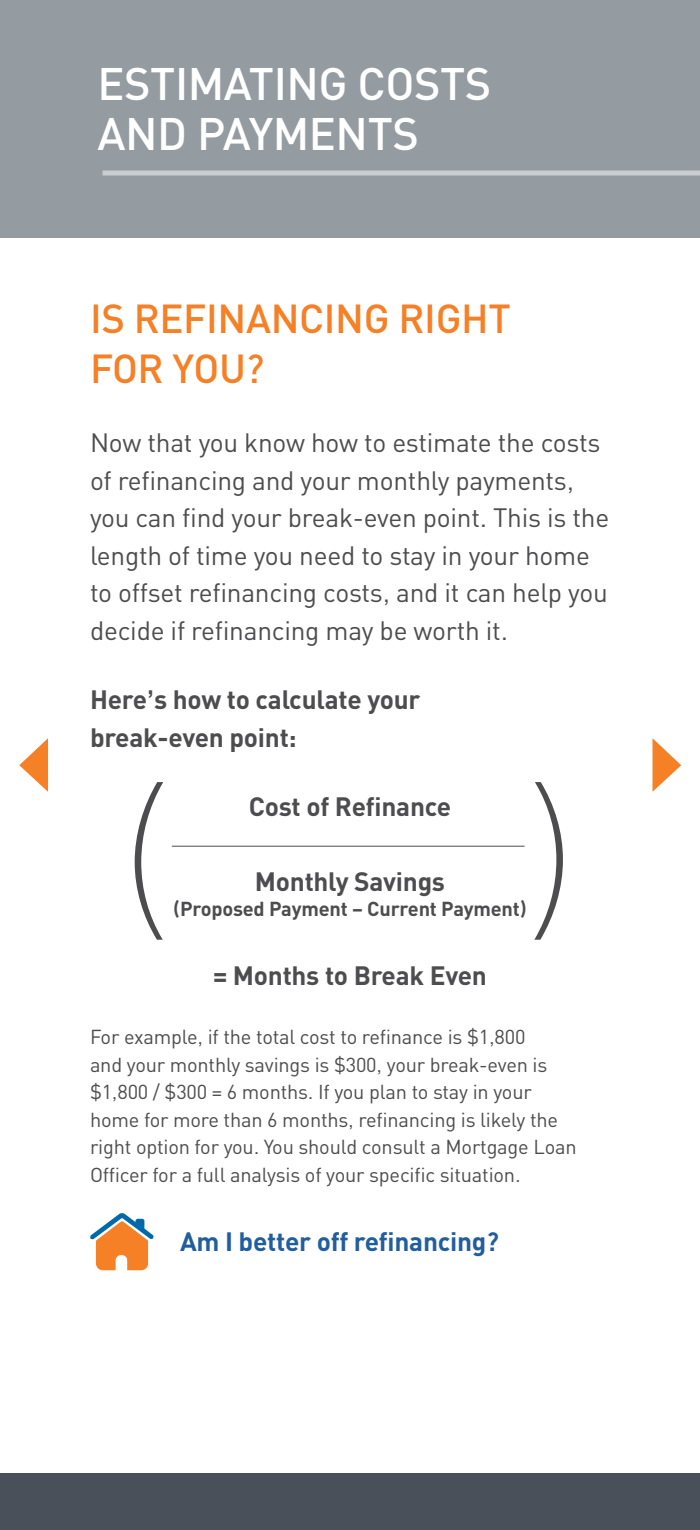
<style>
.page{position:relative;width:700px;height:1530px;background:#fff}
.page>*{position:absolute;margin:0;border:0;box-sizing:border-box;transform-origin:0 0}
.t1{font:100 172.25px "Helvetica Neue";color:#4d4d4f}
.t2{font:500 45px/50px "PNC Sans";letter-spacing:-.01em;color:#fff}
.t3{font:500 40px/50px "PNC Sans";letter-spacing:-.01em;color:#f58025}
.t4{font:26.25px/37.5px "PNC Sans";letter-spacing:-.01em;color:#4d4d4f}
.t5{font:700 26.25px/37.5px "PNC Sans";letter-spacing:-.01em;color:#4d4d4f}
.t6{font:700 26.25px "PNC Sans";letter-spacing:-.01em;color:#215e9e}
.t7{font:20px/27.5px "PNC Sans";letter-spacing:-.01em;color:#4d4d4f}
.t8{font:700 20px "PNC Sans";letter-spacing:-.01em;color:#4d4d4f}
</style>
<div class="page">
<div style="left:0;top:0;width:700px;height:238px;background:#949ca1"></div>
<div style="left:102px;top:171px;width:598px;height:5px;background:#c9cdcf"></div>
<svg style="left:652px;top:738px;width:29px;height:54px"></svg>
<svg style="left:19px;top:738px;width:29px;height:54px"></svg>
<div style="left:0;top:1474px;width:700px;height:56px;background:#4a5059"></div>
<hr style="left:172px;top:846px;width:353px;height:1px;background:#4d4d4f">
<svg style="left:90px;top:1213px;width:64px;height:57px"></svg>
<h2 class="t2" style="left:98px;top:57px;width:395px">ESTIMATING COSTS<br>AND PAYMENTS</h2>
<h3 class="t3" style="left:90px;top:292px;width:422px">IS REFINANCING RIGHT<br>FOR YOU?</h3>
<p class="t4" style="left:90px;top:424px;width:521px">Now that you know how to estimate the costs of refinancing and your monthly payments, you can find your break-even point. This is the length of time you need to stay in your home to offset refinancing costs, and it can help you decide if refinancing may be worth it.</p>
<h3 class="t5" style="left:90px;top:680px;width:332px">Here’s how to calculate your break-even point:</h3>
<h1 class="t1" style="left:124px;top:748px;width:43px">(</h1>
<h1 class="t1" style="left:533px;top:748px;width:43px">)</h1>
<h3 class="t5" style="left:249px;top:787px;width:204px">Cost of Refinance</h3>
<h3 class="t5" style="left:255px;top:862px;width:192px">Monthly Savings</h3>
<p class="t8" style="left:174px;top:896px;width:354px">(Proposed Payment – Current Payment)</p>
<h3 class="t5" style="left:213px;top:956px;width:275px">= Months to Break Even</h3>
<p class="t7" style="left:90px;top:1023px;width:488px">For example, if the total cost to refinance is $1,800<br>and your monthly savings is $300, your break-even is $1,800 / $300 = 6 months. If you plan to stay in your home for more than 6 months, refinancing is likely the right option for you. You should consult a Mortgage Loan Officer for a full analysis of your specific situation.</p>
<h3 class="t6" style="left:180px;top:1225px;width:321px">Am I better off refinancing?</h3>
</div>
